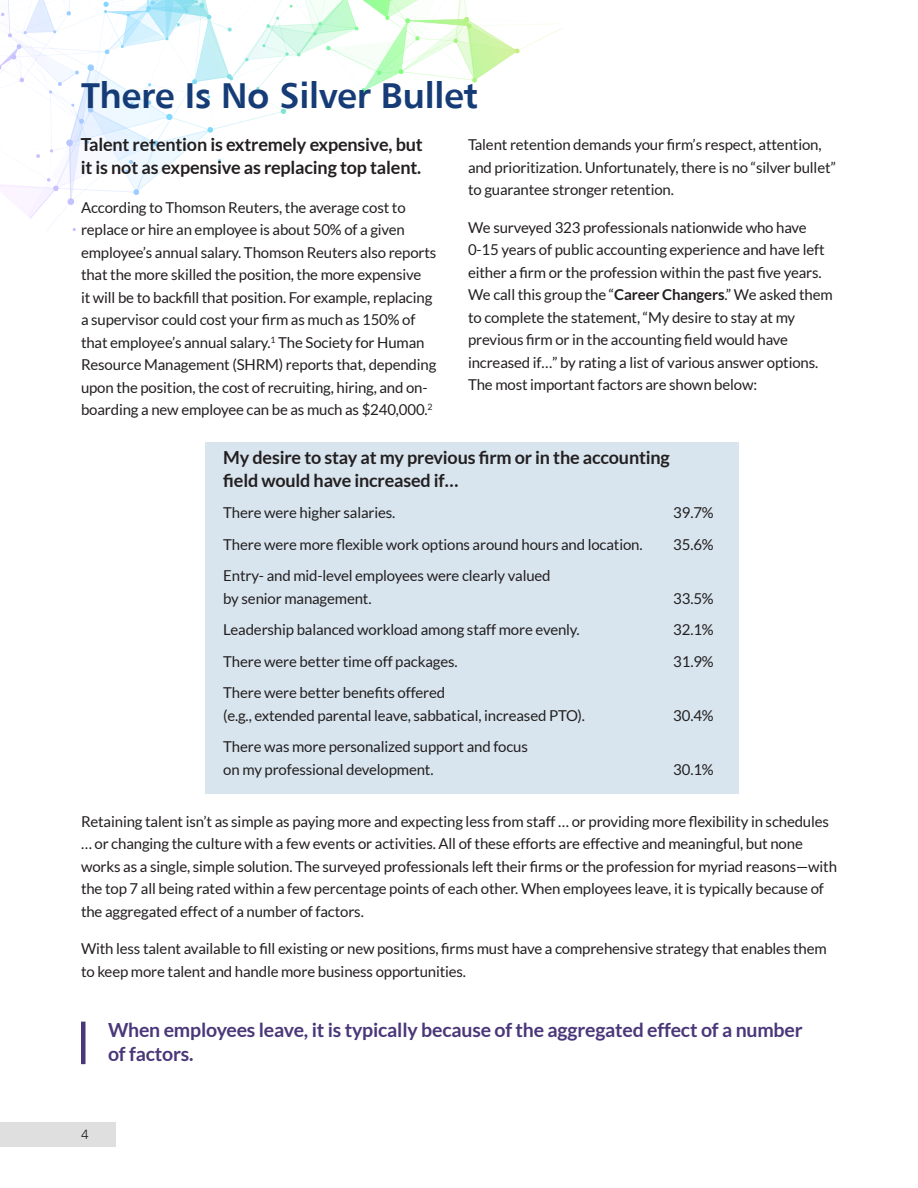
<style>
.page{position:relative;width:918px;height:1188px;background:#fff}
.page>*{position:absolute;margin:0;border:0;box-sizing:border-box;transform-origin:0 0}
.Section_Title{font:700 36px "Humanist 777 BT";letter-spacing:-.01em;color:#153c76}
.Body{font:700 19.5px/24px "Lato";letter-spacing:-.01em;color:#4a3779}
.Body-2{font:700 18px/22.5px "Lato";letter-spacing:-.01em;color:#231f20}
.Body-3{font:15px/22.5px "Lato";letter-spacing:-.01em;color:#231f20}
.t1{font:300 13.5px "Humanist 777 BT";color:#231f20}
.s1{font-weight:700}
</style>
<div class="page">
<div style="left:0;top:1122px;width:116px;height:25px;background:#dfdfdf"></div>
<svg style="left:0;top:0;width:563px;height:231px"></svg>
<div style="left:205px;top:442px;width:534px;height:351px;background:#d8e5ee"></div>
<div style="left:81px;top:1022px;width:5px;height:42px;background:#4a3779"></div>
<p class="Section_Title" style="left:81px;top:73px;width:399px">There Is No Silver Bullet</p>
<p class="Body-2" style="left:81px;top:133px;width:343px">Talent retention is extremely expensive, but it is not as expensive as replacing top talent.</p>
<p class="Body-3" style="left:81px;top:196px;width:357px">According to Thomson Reuters, the average cost to replace or hire an employee is about 50% of a given employee’s annual salary. Thomson Reuters also reports that the more skilled the position, the more expensive<br>it will be to backfill that position. For example, replacing a supervisor could cost your firm as much as 150% of that employee’s annual salary.<sup>1</sup> The Society for Human Resource Management (SHRM) reports that, depending upon the position, the cost of recruiting, hiring, and on&shy;boarding a new employee can be as much as $240,000.<sup>2</sup></p>
<p class="Body-3" style="left:468px;top:134px;width:369px">Talent retention demands your firm’s respect, attention, and prioritization. Unfortunately, there is no “silver bullet” to guarantee stronger retention.</p>
<p class="Body-3" style="left:468px;top:216px;width:366px">We surveyed 323 professionals nationwide who have 0-15 years of public accounting experience and have left either a firm or the profession within the past five years.<br>We call this group the “<span class="s1">Career Changers</span>.” We asked them to complete the statement, “My desire to stay at my previous firm or in the accounting field would have increased if…” by rating a list of various answer options.<br>The most important factors are shown below:</p>
<p class="Body-2" style="left:223px;top:446px;width:448px">My desire to stay at my previous firm or in the accounting field would have increased if…</p>
<p class="Body-3" style="left:223px;top:502px;width:174px">There were higher salaries.</p>
<p class="Body-3" style="left:673px;top:502px;width:42px">39.7%</p>
<p class="Body-3" style="left:223px;top:533px;width:421px">There were more flexible work options around hours and location.</p>
<p class="Body-3" style="left:673px;top:533px;width:42px">35.6%</p>
<p class="Body-3" style="left:223px;top:565px;width:329px">Entry- and mid-level employees were clearly valued by senior management.</p>
<p class="Body-3" style="left:673px;top:587px;width:42px">33.5%</p>
<p class="Body-3" style="left:223px;top:619px;width:358px">Leadership balanced workload among staff more evenly.</p>
<p class="Body-3" style="left:673px;top:619px;width:42px">32.1%</p>
<p class="Body-3" style="left:223px;top:650px;width:236px">There were better time off packages.</p>
<p class="Body-3" style="left:673px;top:650px;width:42px">31.9%</p>
<p class="Body-3" style="left:223px;top:682px;width:363px">There were better benefits offered<br>(e.g., extended parental leave, sabbatical, increased PTO).</p>
<p class="Body-3" style="left:673px;top:704px;width:42px">30.4%</p>
<p class="Body-3" style="left:223px;top:736px;width:306px">There was more personalized support and focus on my professional development.</p>
<p class="Body-3" style="left:673px;top:758px;width:42px">30.1%</p>
<p class="Body-3" style="left:81px;top:810px;width:758px">Retaining talent isn’t as simple as paying more and expecting less from staff … or providing more flexibility in schedules … or changing the culture with a few events or activities. All of these efforts are effective and meaningful, but none works as a single, simple solution. The surveyed professionals left their firms or the profession for myriad reasons—with the top 7 all being rated within a few percentage points of each other. When employees leave, it is typically because of the aggregated effect of a number of factors.</p>
<p class="Body-3" style="left:81px;top:937px;width:747px">With less talent available to fill existing or new positions, firms must have a comprehensive strategy that enables them to keep more talent and handle more business opportunities.</p>
<p class="Body" style="left:108px;top:1018px;width:696px">When employees leave, it is typically because of the aggregated effect of a number of factors.</p>
<p class="t1" style="left:81px;top:1126px;width:9px">4</p>
</div>
